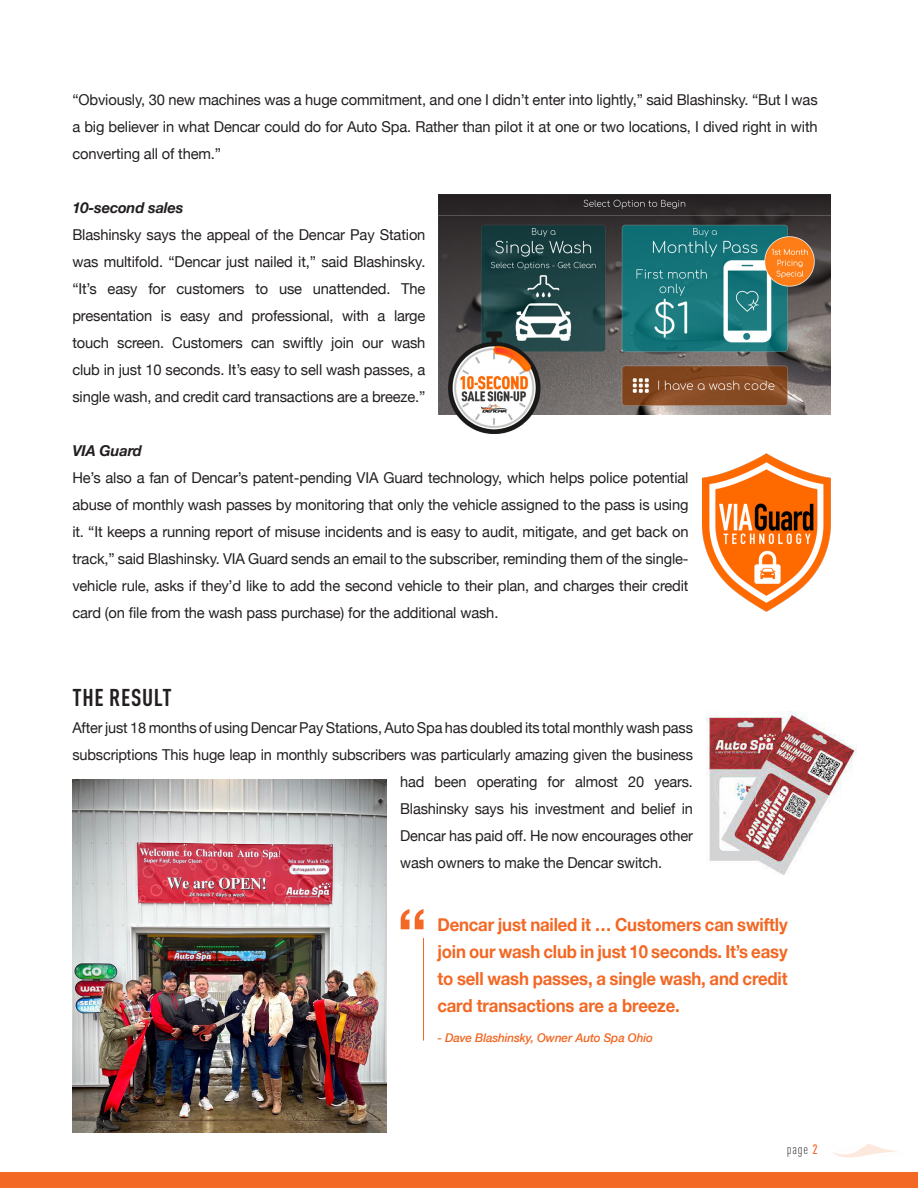
<style>
.page{position:relative;width:918px;height:1188px;background:#fff}
.page>*{position:absolute;margin:0;border:0;box-sizing:border-box;transform-origin:0 0}
.t1{font:700 condensed 24px "DIN Pro";letter-spacing:.03em;color:#231f20}
.t2{font:700 18px/27px "Helvetica Neue";letter-spacing:-.01em;color:#f26824;text-align:justify;scale:.93 1}
.t3{font:15px/27px "Helvetica Neue";letter-spacing:-.01em;color:#231f20;text-align:justify}
.t4{font:italic 700 15px "Helvetica Neue";letter-spacing:-.01em;color:#231f20}
.t5{font:300 condensed 13.5px "DIN Pro";color:#231f20}
.t6{font:italic 500 12px "Helvetica Neue";letter-spacing:-.01em;color:#f26824}
.s1{font-weight:500;color:#f26824}
</style>
<div class="page">
<div style="left:0;top:1173px;width:918px;height:15px;background:#f26824"></div>
<svg style="left:832px;top:1144px;width:65px;height:14px"></svg>
<img style="left:706px;top:711px;width:151px;height:164px">
<img style="left:439px;top:194px;width:391px;height:221px">
<img style="left:448px;top:332px;width:95px;height:102px">
<img style="left:702px;top:453px;width:129px;height:159px">
<img style="left:72px;top:780px;width:315px;height:353px">
<svg style="left:401px;top:909px;width:23px;height:20px"></svg>
<svg style="left:423px;top:938px;width:1px;height:102px"></svg>
<p class="t3" style="left:72px;top:87px;width:747px">“Obviously, 30 new machines was a huge commitment, and one I didn’t enter into lightly,” said Blashinsky. “But I was a big believer in what Dencar could do for Auto Spa. Rather than pilot it at one or two locations, I dived right in with converting all of them.”</p>
<p class="t4" style="left:72px;top:196px;width:113px">10-second sales</p>
<p class="t3" style="left:72px;top:222px;width:355px">Blashinsky says the appeal of the Dencar Pay Station was multifold. “Dencar just nailed it,” said Blashinsky. “It’s easy for customers to use unattended. The presentation is easy and professional, with a large touch screen. Customers can swiftly join our wash club in just 10 seconds. It’s easy to sell wash passes, a single wash, and credit card transactions are a breeze.”</p>
<p class="t4" style="left:72px;top:439px;width:71px">VIA Guard</p>
<p class="t3" style="left:72px;top:465px;width:618px">He’s also a fan of Dencar’s patent-pending VIA Guard technology, which helps police potential abuse of monthly wash passes by monitoring that only the vehicle assigned to the pass is using it. “It keeps a running report of misuse incidents and is easy to audit, mitigate, and get back on track,” said Blashinsky. VIA Guard sends an email to the subscriber, reminding them of the single&shy;vehicle rule, asks if they’d like to add the second vehicle to their plan, and charges their credit card (on file from the wash pass purchase) for the additional wash.</p>
<p class="t1" style="left:73px;top:679px;width:101px">THE RESULT</p>
<p class="t3" style="left:72px;top:715px;width:622px">After just 18 months of using Dencar Pay Stations, Auto Spa has doubled its total monthly wash pass</p>
<p class="t3" style="left:72px;top:742px;width:622px">subscriptions This huge leap in monthly subscribers was particularly amazing given the business</p>
<p class="t3" style="left:400px;top:769px;width:294px">had been operating for almost 20 years.</p>
<p class="t3" style="left:400px;top:796px;width:294px">Blashinsky says his investment and belief in</p>
<p class="t3" style="left:400px;top:823px;width:294px">Dencar has paid off. He now encourages other</p>
<p class="t3" style="left:400px;top:850px;width:264px">wash owners to make the Dencar switch.</p>
<p class="t2" style="left:437px;top:911px;width:378px">Dencar just nailed it … Customers can swiftly join our wash club in just 10 seconds. It’s easy to sell wash passes, a single wash, and credit card transactions are a breeze.</p>
<p class="t6" style="left:437px;top:1027px;width:217px">- Dave Blashinsky, Owner Auto Spa Ohio</p>
<p class="t5" style="left:787px;top:1140px;width:32px">page <span class="s1">2</span></p>
</div>
